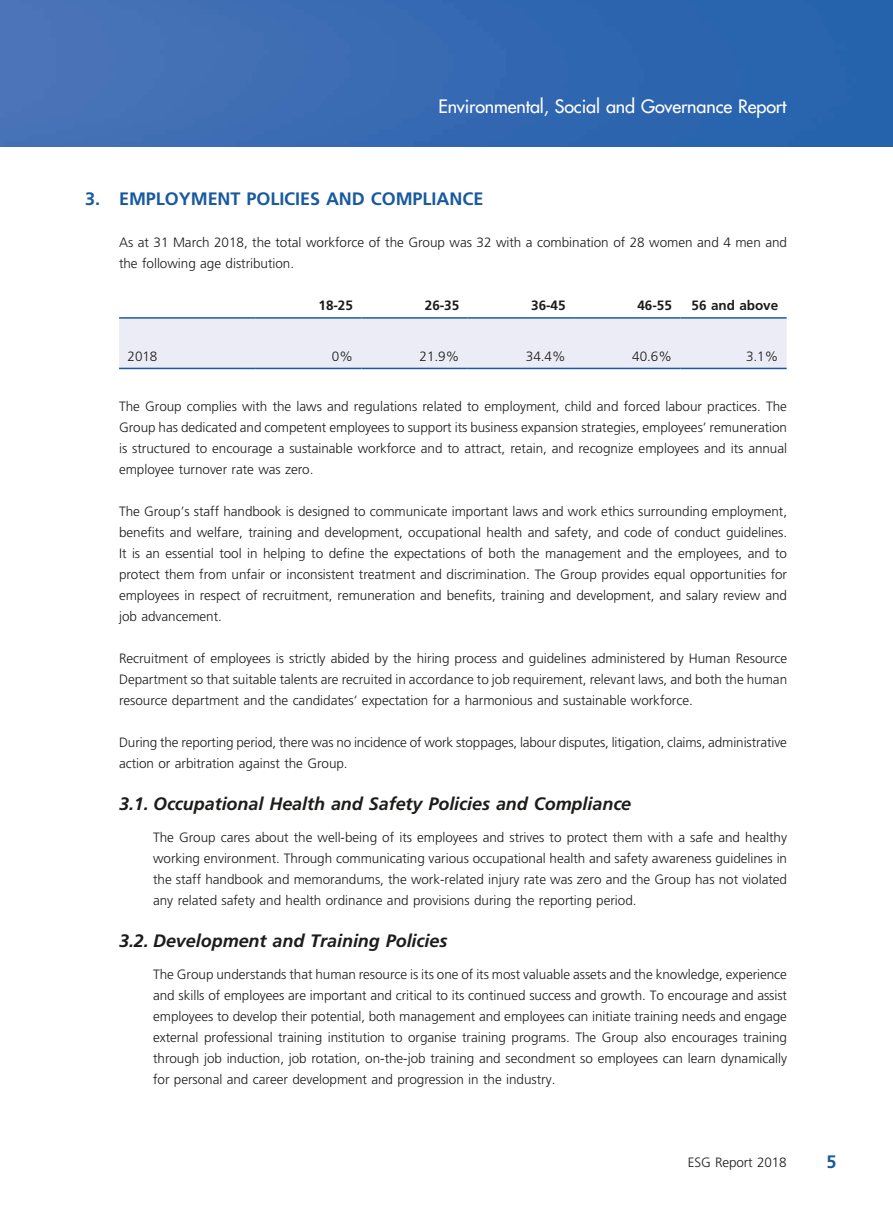
<style>
.page{position:relative;width:893px;height:1212px;background:#fff}
.page>*{position:absolute;margin:0;border:0;box-sizing:border-box;transform-origin:0 0}
.t1{font:italic 700 18px "Frutiger LT Std";letter-spacing:-.005em;color:#1c1c1b}
.t2{font:500 18px "Futura Std";letter-spacing:-.01em;color:#fff}
.t3{font:700 18px "Frutiger LT Std";letter-spacing:-.005em;color:#195a9f}
.t4{font:300 13.5px/21px "Frutiger LT Std";letter-spacing:-.005em;color:#1c1c1b;text-align:justify}
.t5{font:700 13.5px "Frutiger LT Std";letter-spacing:-.005em;color:#1c1c1b}
</style>
<div class="page">
<img style="left:0;top:0;width:893px;height:146px">
<div style="left:119px;top:319px;width:668px;height:49px;background:#ebecf5"></div>
<hr style="left:119px;top:317px;width:136px;height:2px;background:#195a9f">
<hr style="left:255px;top:317px;width:106px;height:2px;background:#195a9f">
<hr style="left:361px;top:317px;width:107px;height:2px;background:#195a9f">
<hr style="left:468px;top:317px;width:106px;height:2px;background:#195a9f">
<hr style="left:574px;top:317px;width:106px;height:2px;background:#195a9f">
<hr style="left:680px;top:317px;width:107px;height:2px;background:#195a9f">
<hr style="left:119px;top:368px;width:136px;height:1px;background:#195a9f">
<hr style="left:255px;top:368px;width:106px;height:1px;background:#195a9f">
<hr style="left:361px;top:368px;width:107px;height:1px;background:#195a9f">
<hr style="left:468px;top:368px;width:106px;height:1px;background:#195a9f">
<hr style="left:574px;top:368px;width:106px;height:1px;background:#195a9f">
<hr style="left:680px;top:368px;width:107px;height:1px;background:#195a9f">
<h1 class="t2" style="left:438px;top:95px;width:349px">Environmental, Social and Governance Report</h1>
<h1 class="t3" style="left:85px;top:188px;width:400px">3. EMPLOYMENT POLICIES AND COMPLIANCE</h1>
<p class="t4" style="left:119px;top:232px;width:669px">As at 31 March 2018, the total workforce of the Group was 32 with a combination of 28 women and 4 men and the following age distribution.</p>
<p class="t5" style="left:319px;top:297px;width:36px">18-25</p>
<p class="t5" style="left:425px;top:297px;width:36px">26-35</p>
<p class="t5" style="left:531px;top:297px;width:36px">36-45</p>
<p class="t5" style="left:637px;top:297px;width:36px">46-55</p>
<p class="t5" style="left:692px;top:297px;width:88px">56 and above</p>
<p class="t4" style="left:128px;top:346px;width:31px">2018</p>
<p class="t4" style="left:332px;top:346px;width:22px">0%</p>
<p class="t4" style="left:420px;top:346px;width:41px">21.9%</p>
<p class="t4" style="left:526px;top:346px;width:41px">34.4%</p>
<p class="t4" style="left:632px;top:346px;width:41px">40.6%</p>
<p class="t4" style="left:746px;top:346px;width:34px">3.1%</p>
<p class="t4" style="left:119px;top:396px;width:670px">The Group complies with the laws and regulations related to employment, child and forced labour practices. The Group has dedicated and competent employees to support its business expansion strategies, employees’ remuneration is structured to encourage a sustainable workforce and to attract, retain, and recognize employees and its annual employee turnover rate was zero.</p>
<p class="t4" style="left:119px;top:501px;width:670px">The Group’s staff handbook is designed to communicate important laws and work ethics surrounding employment, benefits and welfare, training and development, occupational health and safety, and code of conduct guidelines.<br>It is an essential tool in helping to define the expectations of both the management and the employees, and to protect them from unfair or inconsistent treatment and discrimination. The Group provides equal opportunities for employees in respect of recruitment, remuneration and benefits, training and development, and salary review and job advancement.</p>
<p class="t4" style="left:119px;top:648px;width:670px">Recruitment of employees is strictly abided by the hiring process and guidelines administered by Human Resource Department so that suitable talents are recruited in accordance to job requirement, relevant laws, and both the human resource department and the candidates’ expectation for a harmonious and sustainable workforce.</p>
<p class="t4" style="left:119px;top:732px;width:669px">During the reporting period, there was no incidence of work stoppages, labour disputes, litigation, claims, administrative action or arbitration against the Group.</p>
<h1 class="t1" style="left:119px;top:793px;width:514px">3.1. Occupational Health and Safety Policies and Compliance</h1>
<p class="t4" style="left:153px;top:827px;width:635px">The Group cares about the well-being of its employees and strives to protect them with a safe and healthy working environment. Through communicating various occupational health and safety awareness guidelines in the staff handbook and memorandums, the work-related injury rate was zero and the Group has not violated any related safety and health ordinance and provisions during the reporting period.</p>
<h1 class="t1" style="left:119px;top:930px;width:330px">3.2. Development and Training Policies</h1>
<p class="t4" style="left:153px;top:963px;width:636px">The Group understands that human resource is its one of its most valuable assets and the knowledge, experience and skills of employees are important and critical to its continued success and growth. To encourage and assist employees to develop their potential, both management and employees can initiate training needs and engage external professional training institution to organise training programs. The Group also encourages training through job induction, job rotation, on-the-job training and secondment so employees can learn dynamically for personal and career development and progression in the industry.</p>
<p class="t4" style="left:688px;top:1152px;width:101px">ESG Report 2018</p>
<h1 class="t3" style="left:826px;top:1151px;width:12px">5</h1>
</div>
